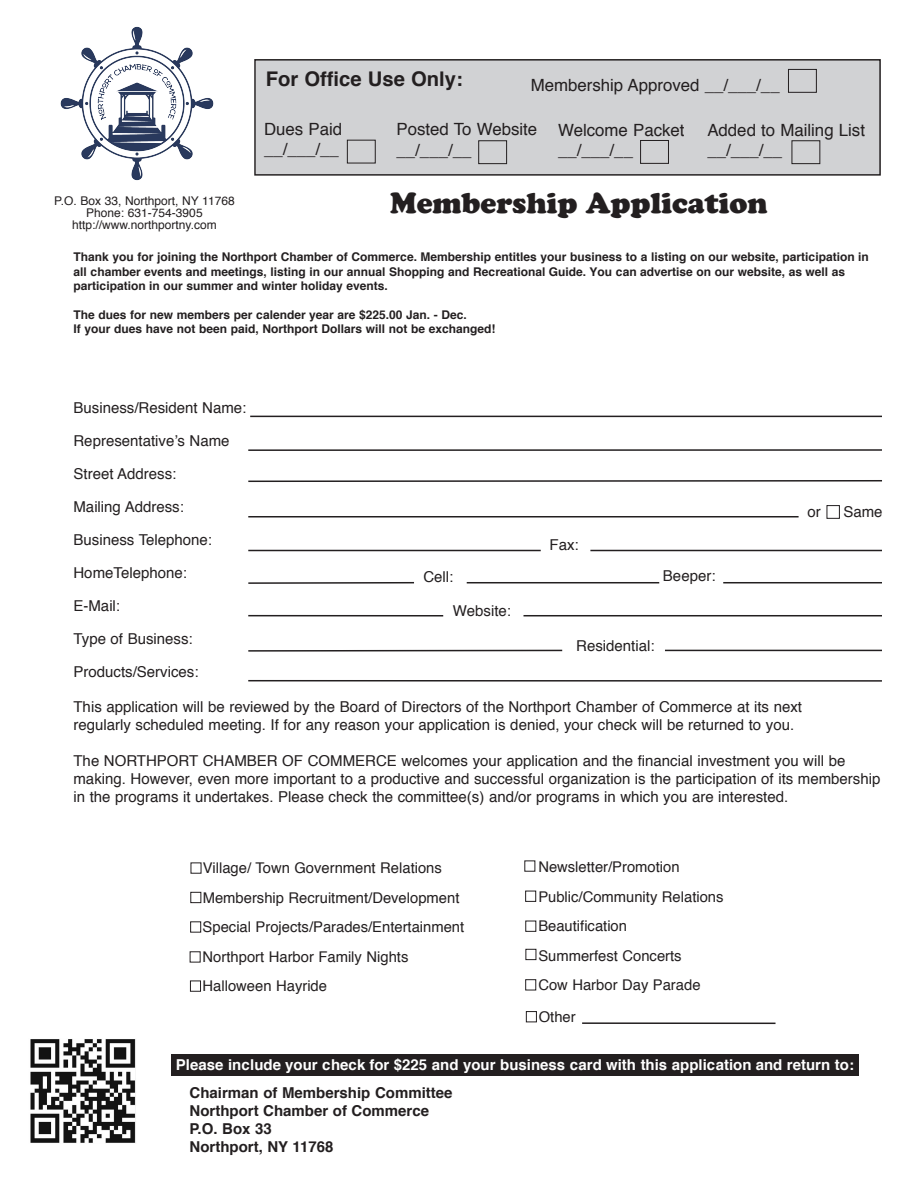
<style>
.page{position:relative;width:918px;height:1188px;background:#fff}
.page>*{position:absolute;margin:0;border:0;box-sizing:border-box;transform-origin:0 0}
.t1{font:900 30px "Cooper";color:#231f20}
.t2{font:700 20.25px "Helvetica";color:#231f20}
.t3{font:16.8px/20.2px "Helvetica";color:#231f20}
.t4{font:15px/18px "Helvetica";color:#231f20}
.t5{font:700 15px/18px "Helvetica";color:#231f20}
.t6{font:700 15px "Helvetica";color:#fff}
.t7{font:14.85px/29.2px "Helvetica";color:#231f20}
.t8{font:700 12px/14.4px "Helvetica";color:#231f20}
.t9{font:12px/12px "Helvetica";color:#231f20;text-align:center}
</style>
<div class="page">
<div style="left:827px;top:505px;width:13px;height:14px;border:1px solid #231f20"></div>
<hr style="left:250px;top:416px;width:632px;height:1px;background:#231f20">
<svg style="left:248px;top:480px;width:634px;height:3px"></svg>
<hr style="left:248px;top:516px;width:551px;height:2px;background:#231f20">
<hr style="left:248px;top:680px;width:634px;height:2px;background:#231f20">
<hr style="left:665px;top:650px;width:217px;height:1px;background:#231f20">
<hr style="left:248px;top:550px;width:293px;height:1px;background:#231f20">
<hr style="left:590px;top:550px;width:292px;height:1px;background:#231f20">
<hr style="left:248px;top:582px;width:166px;height:2px;background:#231f20">
<hr style="left:467px;top:582px;width:192px;height:1px;background:#231f20">
<hr style="left:723px;top:582px;width:159px;height:1px;background:#231f20">
<hr style="left:248px;top:615px;width:195px;height:2px;background:#231f20">
<hr style="left:524px;top:615px;width:358px;height:1px;background:#231f20">
<hr style="left:248px;top:449px;width:634px;height:2px;background:#231f20">
<hr style="left:248px;top:650px;width:314px;height:2px;background:#231f20">
<div style="left:256px;top:61px;width:623px;height:113px;background:#d1d2d4"></div>
<div style="left:254px;top:59px;width:627px;height:117px;border:2px solid #231f20"></div>
<div style="left:347px;top:140px;width:29px;height:23px;border:1px solid #231f20"></div>
<div style="left:478px;top:140px;width:29px;height:24px;border:1px solid #231f20"></div>
<div style="left:640px;top:140px;width:29px;height:24px;border:1px solid #231f20"></div>
<div style="left:792px;top:140px;width:28px;height:24px;border:1px solid #231f20"></div>
<div style="left:788px;top:69px;width:29px;height:24px;border:1px solid #231f20"></div>
<div style="left:190px;top:921px;width:11px;height:12px;border:1px solid #231f20"></div>
<div style="left:525px;top:891px;width:11px;height:11px;border:1px solid #231f20"></div>
<div style="left:525px;top:921px;width:11px;height:11px;border:1px solid #231f20"></div>
<div style="left:525px;top:949px;width:11px;height:11px;border:1px solid #231f20"></div>
<div style="left:526px;top:1011px;width:11px;height:11px;border:1px solid #231f20"></div>
<hr style="left:582px;top:1022px;width:194px;height:2px;background:#231f20">
<div style="left:525px;top:979px;width:11px;height:11px;border:1px solid #231f20"></div>
<div style="left:190px;top:892px;width:11px;height:11px;border:1px solid #231f20"></div>
<div style="left:190px;top:981px;width:11px;height:11px;border:1px solid #231f20"></div>
<div style="left:171px;top:1054px;width:688px;height:22px;background:#231f20"></div>
<img style="left:60px;top:26px;width:201px;height:155px">
<img style="left:30px;top:1039px;width:106px;height:104px">
<p class="t9" style="left:54px;top:196px;width:182px">P.O. Box 33, Northport, NY 11768<br>Phone: 631-754-3905 http://www.northportny.com</p>
<h2 class="t2" style="left:266px;top:70px;width:199px">For Office Use Only:</h2>
<p class="t3" style="left:531px;top:76px;width:251px">Membership Approved __/___/__</p>
<p class="t3" style="left:264px;top:120px;width:80px">Dues Paid __/___/__</p>
<p class="t3" style="left:397px;top:121px;width:142px">Posted To Website __/___/__</p>
<p class="t3" style="left:558px;top:121px;width:128px">Welcome Packet __/___/__</p>
<p class="t3" style="left:707px;top:121px;width:159px">Added to Mailing List __/___/__</p>
<h1 class="t1" style="left:390px;top:185px;width:379px">Membership Application</h1>
<p class="t8" style="left:74px;top:251px;width:797px">Thank you for joining the Northport Chamber of Commerce. Membership entitles your business to a listing on our website, participation in all chamber events and meetings, listing in our annual Shopping and Recreational Guide. You can advertise on our website, as well as participation in our summer and winter holiday events.</p>
<p class="t8" style="left:74px;top:308px;width:423px">The dues for new members per calender year are $225.00 Jan. - Dec.<br>If your dues have not been paid, Northport Dollars will not be exchanged!</p>
<p class="t4" style="left:74px;top:400px;width:174px">Business/Resident Name:</p>
<p class="t4" style="left:74px;top:433px;width:158px">Representative’s Name</p>
<p class="t4" style="left:74px;top:466px;width:104px">Street Address:</p>
<p class="t4" style="left:74px;top:499px;width:112px">Mailing Address:</p>
<p class="t4" style="left:74px;top:532px;width:140px">Business Telephone:</p>
<p class="t4" style="left:74px;top:565px;width:115px">HomeTelephone:</p>
<p class="t4" style="left:74px;top:598px;width:48px">E-Mail:</p>
<p class="t4" style="left:74px;top:631px;width:121px">Type of Business:</p>
<p class="t4" style="left:74px;top:664px;width:127px">Products/Services:</p>
<p class="t4" style="left:74px;top:699px;width:730px">This application will be reviewed by the Board of Directors of the Northport Chamber of Commerce at its next regularly scheduled meeting. If for any reason your application is denied, your check will be returned to you.</p>
<p class="t4" style="left:74px;top:753px;width:808px">The NORTHPORT CHAMBER OF COMMERCE welcomes your application and the financial investment you will be making. However, even more important to a productive and successful organization is the participation of its membership in the programs it undertakes. Please check the committee(s) and/or programs in which you are interested.</p>
<p class="t4" style="left:807px;top:504px;width:15px">or</p>
<p class="t4" style="left:843px;top:504px;width:41px">Same</p>
<p class="t4" style="left:550px;top:537px;width:31px">Fax:</p>
<p class="t4" style="left:423px;top:569px;width:31px">Cell:</p>
<p class="t4" style="left:663px;top:568px;width:54px">Beeper:</p>
<p class="t4" style="left:453px;top:602px;width:60px">Website:</p>
<p class="t4" style="left:576px;top:638px;width:80px">Residential:</p>
<p class="t7" style="left:203px;top:855px;width:263px">Village/ Town Government Relations Membership Recruitment/Development Special Projects/Parades/Entertainment Northport Harbor Family Nights Halloween Hayride</p>
<p class="t7" style="left:538px;top:853px;width:187px">Newsletter/Promotion<br>Public/Community Relations<br>Beautification<br>Summerfest Concerts<br>Cow Harbor Day Parade</p>
<p class="t7" style="left:539px;top:1003px;width:38px">Other</p>
<p class="t6" style="left:176px;top:1058px;width:680px">Please include your check for $225 and your business card with this application and return to:</p>
<p class="t5" style="left:190px;top:1085px;width:264px">Chairman of Membership Committee<br>Northport Chamber of Commerce<br>P.O. Box 33<br>Northport, NY 11768</p>
</div>
